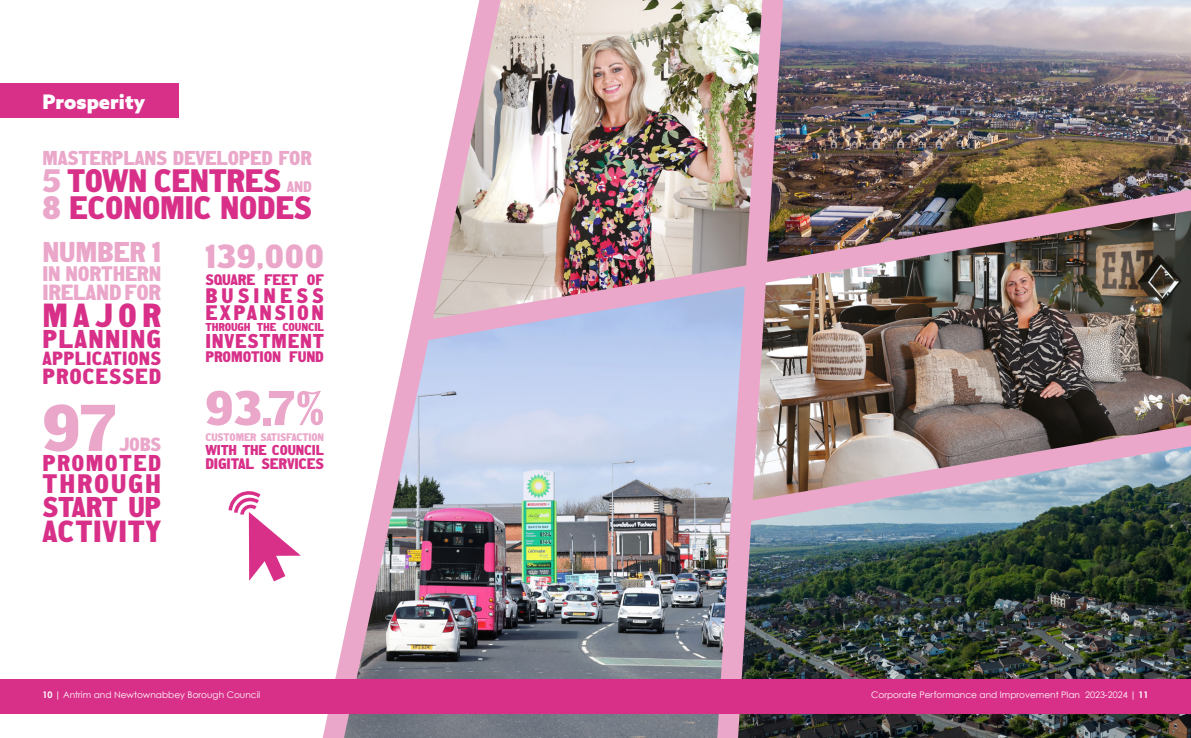
<style>
.page{position:relative;width:1191px;height:738px;background:#fff}
.page>*{position:absolute;margin:0;border:0;box-sizing:border-box;transform-origin:0 0}
.t1{font:69px "HWT Unit Gothic 719";color:#eba7ca}
.t2{font:51px "HWT Unit Gothic 719";color:#eba7ca}
.t3{font:35px "HWT Unit Gothic 719";letter-spacing:.025em;color:#eba7ca}
.t4{font:35px "HWT Unit Gothic 719";letter-spacing:.15em;color:#d83089}
.t5{font:34px/27px "HWT Unit Gothic 719";letter-spacing:-.01em;color:#d83089}
.t6{font:32px "HWT Unit Gothic 719";letter-spacing:.025em;color:#d83089}
.t7{font:30px "HWT Unit Gothic 719";letter-spacing:-.01em;color:#eba7ca}
.t8{font:30px "HWT Unit Gothic 719";letter-spacing:-.01em;color:#d83089}
.t9{font:28px "HWT Unit Gothic 719";letter-spacing:.065em;color:#d83089}
.t10{font:27px "HWT Unit Gothic 719";letter-spacing:.045em;color:#d83089}
.t11{font:24px "HWT Unit Gothic 719";letter-spacing:.06em;color:#d83089}
.t12{font:23px "HWT Unit Gothic 719";letter-spacing:-.01em;color:#eba7ca}
.t13{font:23px "HWT Unit Gothic 719";letter-spacing:.035em;color:#d83089}
.t14{font:22px/17px "HWT Unit Gothic 719";letter-spacing:.115em;color:#d83089}
.t15{font:22px "HWT Unit Gothic 719";letter-spacing:-.01em;color:#eba7ca}
.t16{font:21px "HWT Unit Gothic 719";letter-spacing:-.01em;color:#eba7ca}
.t17{font:21px "HWT Unit Gothic 719";letter-spacing:.04em;color:#d83089}
.t18{font:20px "HWT Unit Gothic 719";letter-spacing:.015em;color:#d83089}
.t19{font:900 20px "Azo Sans";color:#fff}
.t20{font:20px "HWT Unit Gothic 719";color:#eba7ca}
.t21{font:16px "HWT Unit Gothic 719";letter-spacing:-.01em;color:#d83089}
.t22{font:15px "HWT Unit Gothic 719";letter-spacing:-.01em;color:#d83089}
.t23{font:12px "HWT Unit Gothic 719";letter-spacing:-.01em;color:#d83089}
.t24{font:11.5px "HWT Unit Gothic 719";letter-spacing:-.01em;color:#eba7ca}
.t25{font:9px "Century Gothic";color:#fff}
.s1{color:#eba7ca}
.s2{font-size:16px;color:#eba7ca}
.s3{font-weight:700}
</style>
<div class="page">
<div style="left:0;top:84px;width:179px;height:34px;background:#d83089"></div>
<img style="left:500px;top:0;width:217px;height:189px">
<img style="left:500px;top:340px;width:217px;height:397px">
<img style="left:783px;top:340px;width:408px;height:85px">
<img style="left:783px;top:0;width:408px;height:189px">
<img style="left:783px;top:522px;width:408px;height:215px">
<svg style="left:323px;top:0;width:177px;height:737px"></svg>
<img style="left:717px;top:0;width:66px;height:737px">
<img style="left:427px;top:189px;width:764px;height:151px">
<img style="left:741px;top:425px;width:450px;height:97px">
<svg style="left:228px;top:491px;width:73px;height:90px"></svg>
<div style="left:0;top:679px;width:1191px;height:34px;background:#d83089"></div>
<h3 class="t19" style="left:43px;top:88px;width:104px">Prosperity</h3>
<h3 class="t16" style="left:43px;top:145px;width:271px">MASTERPLANS DEVELOPED FOR</h3>
<h3 class="t5" style="left:43px;top:166px;width:271px"><span class="s1">5</span> TOWN CENTRES <span class="s2">AND<br></span><span class="s1">8</span> ECONOMIC NODES</h3>
<h3 class="t7" style="left:43px;top:233px;width:120px">NUMBER 1</h3>
<h3 class="t15" style="left:43px;top:260px;width:120px">IN NORTHERN</h3>
<h3 class="t12" style="left:43px;top:278px;width:120px">IRELAND FOR</h3>
<h3 class="t4" style="left:43px;top:294px;width:120px">MAJOR</h3>
<h3 class="t10" style="left:43px;top:322px;width:120px">PLANNING</h3>
<h3 class="t18" style="left:43px;top:346px;width:120px">APPLICATIONS</h3>
<h3 class="t13" style="left:43px;top:362px;width:120px">PROCESSED</h3>
<h1 class="t1" style="left:43px;top:385px;width:77px">97</h1>
<h3 class="t20" style="left:119px;top:431px;width:43px">JOBS</h3>
<h3 class="t11" style="left:43px;top:448px;width:120px">PROMOTED</h3>
<h3 class="t9" style="left:43px;top:466px;width:120px">THROUGH</h3>
<h3 class="t8" style="left:43px;top:488px;width:120px">START UP</h3>
<h3 class="t6" style="left:43px;top:511px;width:120px">ACTIVITY</h3>
<h3 class="t3" style="left:205px;top:235px;width:120px">139,000</h3>
<h3 class="t21" style="left:205px;top:270px;width:120px">SQUARE FEET OF</h3>
<h3 class="t14" style="left:205px;top:287px;width:120px">BUSINESS<br>EXPANSION</h3>
<h3 class="t23" style="left:205px;top:319px;width:120px">THROUGH THE COUNCIL</h3>
<h3 class="t17" style="left:205px;top:328px;width:120px">INVESTMENT</h3>
<h3 class="t21" style="left:205px;top:347px;width:120px">PROMOTION FUND</h3>
<h2 class="t2" style="left:205px;top:376px;width:120px">93.7%</h2>
<p class="t24" style="left:205px;top:430px;width:120px">CUSTOMER SATISFACTION</p>
<h3 class="t22" style="left:205px;top:440px;width:120px">WITH THE COUNCIL</h3>
<h3 class="t21" style="left:205px;top:453px;width:120px">DIGITAL SERVICES</h3>
<p class="t25" style="left:43px;top:689px;width:219px"><span class="s3">10 |</span> Antrim and Newtownabbey Borough Council</p>
<p class="t25" style="left:871px;top:688px;width:279px">Corporate Performance and Improvement Plan 2023-2024 <span class="s3">| 11</span></p>
</div>
